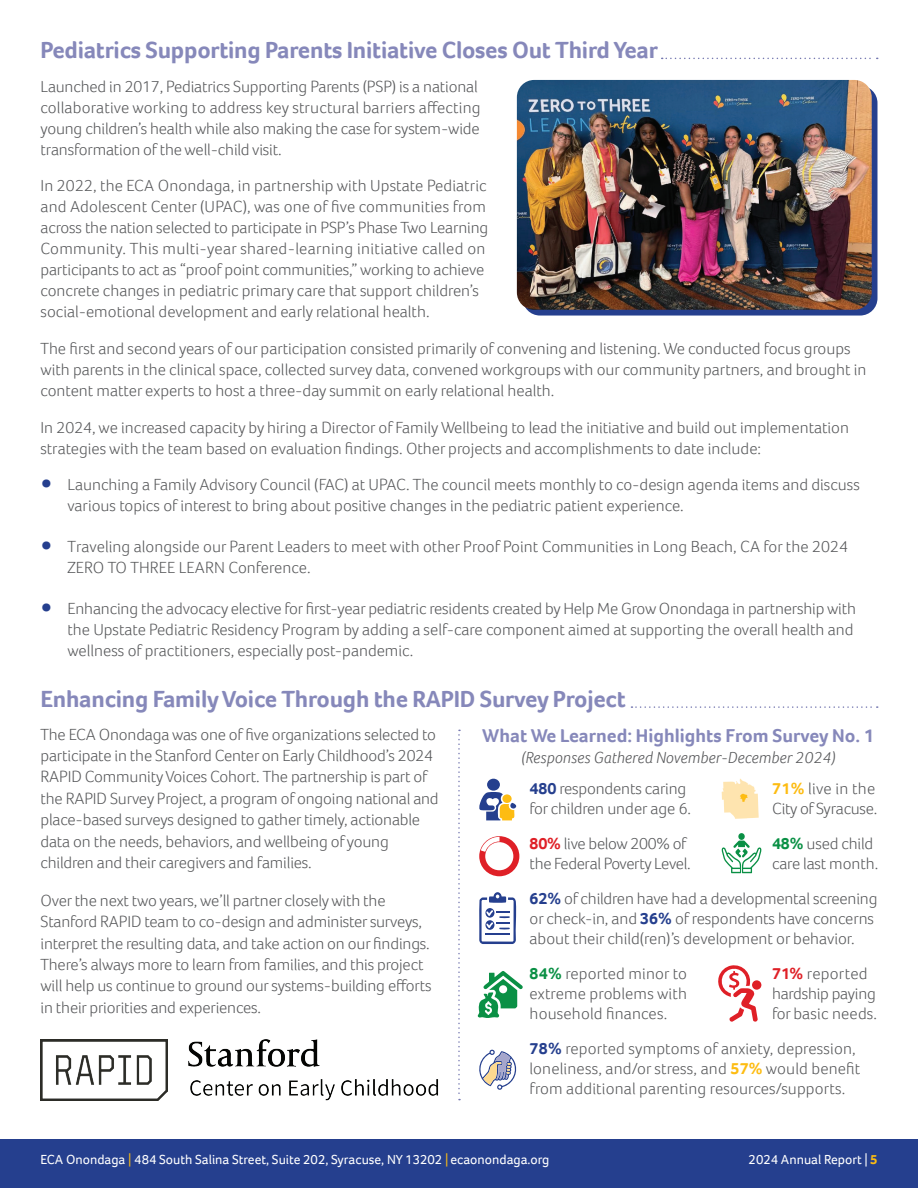
<style>
.page{position:relative;width:918px;height:1188px;background:#fff}
.page>*{position:absolute;margin:0;border:0;box-sizing:border-box;transform-origin:0 0}
.t1{font:700 24px "Foco";letter-spacing:-.01em;color:#8688ba}
.t2{font:700 19.2px "Foco";color:#8688ba}
.t3{font:300 16.5px/21px "Foco";letter-spacing:-.005em;color:#57585a}
.t4{font:italic 300 16.5px "Foco";letter-spacing:.01em;color:#57585a}
.t5{font:13.5px "Foco";color:#fff}
.s1{font-weight:700;font-size:30px;color:#253f8e}
.s2{font-weight:700;color:#253f8e}
.s3{font-weight:700;color:#df2027}
.s4{font-weight:700;color:#0a9045}
.s5{font-weight:700;color:#fdbc12}
.s6{color:#fdbc12}
</style>
<div class="page">
<div style="left:0;top:1139px;width:918px;height:49px;background:#253f8e"></div>
<div style="left:523px;top:86px;width:354px;height:230px;background:#253f8e;border-radius:17px"></div>
<img style="left:517px;top:80px;width:355px;height:230px">
<svg style="left:662px;top:58px;width:216px;height:1px"></svg>
<svg style="left:631px;top:706px;width:247px;height:2px"></svg>
<img style="left:41px;top:1039px;width:126px;height:61px">
<img style="left:188px;top:1039px;width:251px;height:61px">
<svg style="left:458px;top:730px;width:2px;height:370px"></svg>
<svg style="left:722px;top:779px;width:37px;height:40px"></svg>
<div style="left:487px;top:779px;width:13px;height:12px;background:#253f8e;border-radius:50%"></div>
<svg style="left:479px;top:792px;width:38px;height:28px"></svg>
<svg style="left:479px;top:836px;width:40px;height:40px"></svg>
<svg style="left:722px;top:833px;width:39px;height:40px"></svg>
<svg style="left:477px;top:971px;width:46px;height:47px"></svg>
<svg style="left:718px;top:965px;width:40px;height:57px"></svg>
<div style="left:752px;top:980px;width:9px;height:10px;background:#df2027;border-radius:50%"></div>
<svg style="left:479px;top:892px;width:38px;height:52px"></svg>
<svg style="left:479px;top:1049px;width:38px;height:41px"></svg>
<h1 class="t1" style="left:40px;top:34px;width:619px">Pediatrics Supporting Parents Initiative Closes Out Third Year</h1>
<p class="t3" style="left:40px;top:75px;width:442px">Launched in 2017, Pediatrics Supporting Parents (PSP) is a national collaborative working to address key structural barriers affecting young children’s health while also making the case for system-wide transformation of the well-child visit.</p>
<p class="t3" style="left:40px;top:175px;width:449px">In 2022, the ECA Onondaga, in partnership with Upstate Pediatric and Adolescent Center (UPAC), was one of five communities from across the nation selected to participate in PSP’s Phase Two Learning Community. This multi-year shared-learning initiative called on participants to act as “proof point communities,” working to achieve concrete changes in pediatric primary care that support children’s social-emotional development and early relational health.</p>
<p class="t3" style="left:40px;top:338px;width:827px">The first and second years of our participation consisted primarily of convening and listening. We conducted focus groups with parents in the clinical space, collected survey data, convened workgroups with our community partners, and brought in content matter experts to host a three-day summit on early relational health.</p>
<p class="t3" style="left:40px;top:417px;width:810px">In 2024, we increased capacity by hiring a Director of Family Wellbeing to lead the initiative and build out implementation strategies with the team based on evaluation findings. Other projects and accomplishments to date include:</p>
<p class="t3" style="left:68px;top:474px;width:794px;text-indent:-27px"><span class="s1">•</span> Launching a Family Advisory Council (FAC) at UPAC. The council meets monthly to co-design agenda items and discuss various topics of interest to bring about positive changes in the pediatric patient experience.</p>
<p class="t3" style="left:68px;top:535px;width:782px;text-indent:-27px"><span class="s1">•</span> Traveling alongside our Parent Leaders to meet with other Proof Point Communities in Long Beach, CA for the 2024<br>ZERO TO THREE LEARN Conference.</p>
<p class="t3" style="left:68px;top:597px;width:790px;text-indent:-27px"><span class="s1">•</span> Enhancing the advocacy elective for first-year pediatric residents created by Help Me Grow Onondaga in partnership with the Upstate Pediatric Residency Program by adding a self-care component aimed at supporting the overall health and wellness of practitioners, especially post-pandemic.</p>
<h1 class="t1" style="left:40px;top:683px;width:587px">Enhancing Family Voice Through the RAPID Survey Project</h1>
<p class="t2" style="left:482px;top:722px;width:394px">What We Learned: Highlights From Survey No. 1</p>
<p class="t4" style="left:521px;top:746px;width:316px">(Responses Gathered November-December 2024)</p>
<p class="t3" style="left:40px;top:723px;width:400px">The ECA Onondaga was one of five organizations selected to participate in the Stanford Center on Early Childhood’s 2024<br>RAPID Community Voices Cohort. The partnership is part of the RAPID Survey Project, a program of ongoing national and place-based surveys designed to gather timely, actionable data on the needs, behaviors, and wellbeing of young children and their caregivers and families.</p>
<p class="t3" style="left:40px;top:889px;width:393px">Over the next two years, we’ll partner closely with the Stanford RAPID team to co-design and administer surveys, interpret the resulting data, and take action on our findings.<br>There’s always more to learn from families, and this project will help us continue to ground our systems-building efforts in their priorities and experiences.</p>
<p class="t3" style="left:530px;top:779px;width:163px;line-height:19.8px"><span class="s2">480</span> respondents caring for children under age 6.</p>
<p class="t3" style="left:530px;top:833px;width:163px;line-height:19.8px"><span class="s3">80%</span> live below 200% of the Federal Poverty Level.</p>
<p class="t3" style="left:772px;top:833px;width:108px;line-height:19.8px"><span class="s4">48%</span> used child care last month.</p>
<p class="t3" style="left:772px;top:779px;width:107px;line-height:19.8px"><span class="s5">71%</span> live in the<br>City of Syracuse.</p>
<p class="t3" style="left:530px;top:888px;width:349px;line-height:19.8px"><span class="s2">62%</span> of children have had a developmental screening or check-in, and <span class="s2">36%</span> of respondents have concerns about their child(ren)’s development or behavior.</p>
<p class="t3" style="left:530px;top:963px;width:159px;line-height:19.8px;text-align:justify"><span class="s4">84%</span> reported minor to extreme problems with household finances.</p>
<p class="t3" style="left:772px;top:963px;width:107px;line-height:19.8px"><span class="s3">71%</span> reported hardship paying for basic needs.</p>
<p class="t3" style="left:530px;top:1039px;width:332px;line-height:19.8px"><span class="s2">78%</span> reported symptoms of anxiety, depression, loneliness, and/or stress, and <span class="s5">57%</span> would benefit from additional parenting resources/supports.</p>
<p class="t5" style="left:41px;top:1151px;width:510px">ECA Onondaga <span class="s6">|</span> 484 South Salina Street, Suite 202, Syracuse, NY 13202 <span class="s6">|</span> ecaonondaga.org</p>
<p class="t5" style="left:749px;top:1151px;width:130px">2024 Annual Report | <span class="s5">5</span></p>
</div>
